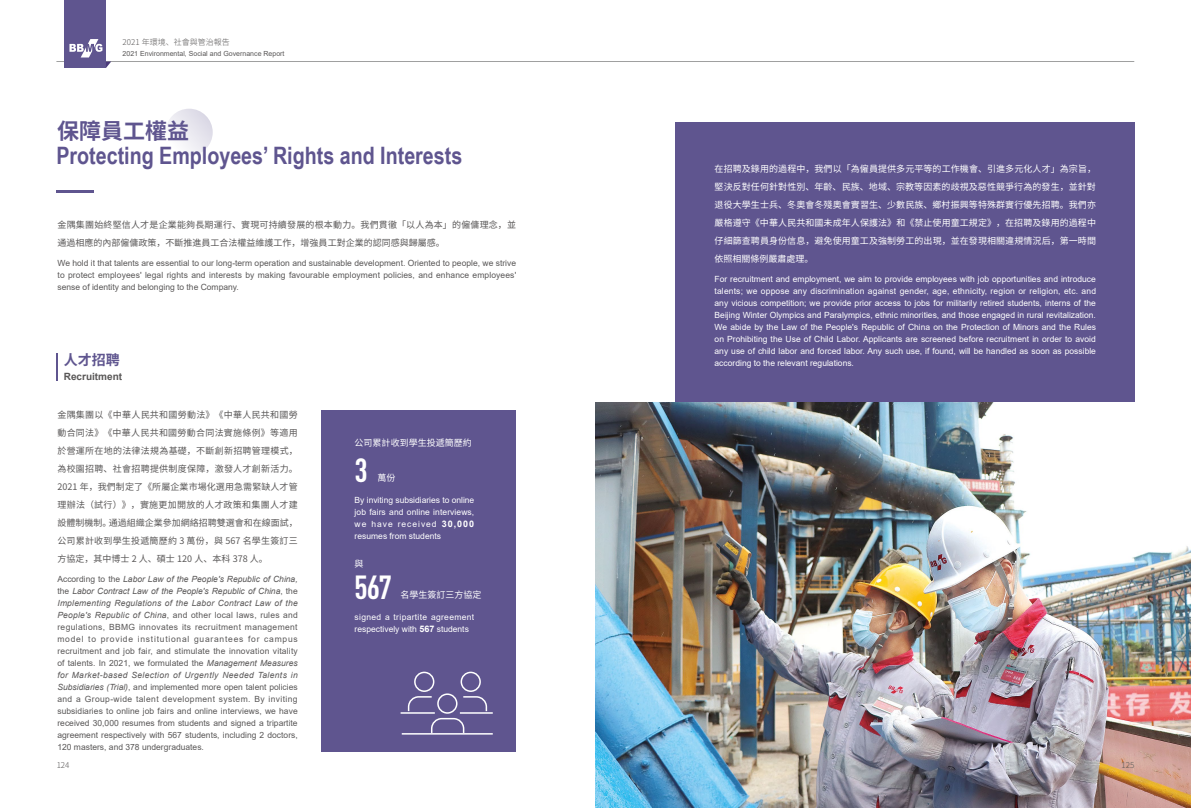
<style>
.page{position:relative;width:1191px;height:808px;background:#fff}
.page>*{position:absolute;margin:0;border:0;box-sizing:border-box;transform-origin:0 0}
.t1{font:700 33px "DIN Cond";color:#fff}
.t2{font:700 24px "Arial Narrow";color:#5f558f}
.t3{font:700 22px "Source Han Sans CN";color:#5f558f}
.t4{font:700 14px "Source Han Sans CN";color:#5f558f}
.t5{font:700 10px "Arial";color:#595757}
.t6{font:9px/18px "Source Han Sans CN";letter-spacing:.01em;color:#fff;text-align:justify}
.t7{font:9px/18px "Source Han Sans CN";color:#595757;text-align:justify}
.t8{font:9px/18px "Source Han Sans CN";letter-spacing:.02em;color:#595757}
.t9{font:8.5px/12px "Arial";color:#595757;text-align:justify}
.t10{font:8.5px/12px "Arial";color:#fff;text-align:justify}
.t11{font:8.5px/12.2px "Arial";letter-spacing:.04em;color:#fff}
.t12{font:300 8px "Source Han Sans CN";color:#595757}
.t13{font:7px "Arial";color:#595757}
.s1{font-style:italic}
.s2{font-weight:700;font-size:9px}
</style>
<div class="page">
<hr style="left:56px;top:61px;width:1078px;height:1px;background:#9fa0a0">
<div style="left:65px;top:0;width:41px;height:68px;background:#5f558f"></div>
<svg style="left:69px;top:39px;width:42px;height:29px"></svg>
<hr style="left:56px;top:190px;width:37px;height:2px;background:#5f558f">
<div style="left:165px;top:109px;width:48px;height:47px;background:linear-gradient(to right,#fbfbfc,#dfdde8);border-radius:50%"></div>
<hr style="left:56px;top:353px;width:2px;height:28px;background:#5f558f">
<div style="left:321px;top:410px;width:195px;height:341px;background:#5f558f"></div>
<svg style="left:400px;top:671px;width:93px;height:64px"></svg>
<div style="left:675px;top:122px;width:459px;height:418px;background:#5f558f"></div>
<img style="left:595px;top:403px;width:596px;height:405px">
<p class="t12" style="left:123px;top:37px;width:109px">2021 年環境、社會與管治報告</p>
<p class="t13" style="left:123px;top:48px;width:163px">2021 Environmental, Social and Governance Report</p>
<h3 class="t3" style="left:57px;top:118px;width:134px">保障員工權益</h3>
<h2 class="t2" style="left:56px;top:137px;width:407px">Protecting Employees’ Rights and Interests</h2>
<p class="t8" style="left:58px;top:216px;width:460px">金隅集團始終堅信人才是企業能夠長期運行、實現可持續發展的根本動力。我們貫徹「以人為本」的僱傭理念，並通過相應的內部僱傭政策，不斷推進員工合法權益維護工作，增強員工對企業的認同感與歸屬感。</p>
<p class="t9" style="left:58px;top:257px;width:460px">We hold it that talents are essential to our long-term operation and sustainable development. Oriented to people, we strive to protect employees' legal rights and interests by making favourable employment policies, and enhance employees' sense of identity and belonging to the Company.</p>
<h3 class="t4" style="left:64px;top:352px;width:57px">人才招聘</h3>
<p class="t5" style="left:64px;top:369px;width:60px">Recruitment</p>
<p class="t7" style="left:57px;top:406px;width:242px">金隅集團以《中華人民共和國勞動法》《中華人民共和國勞動合同法》《中華人民共和國勞動合同法實施條例》等適用於營運所在地的法律法規為基礎，不斷創新招聘管理模式，為校園招聘、社會招聘提供制度保障，激發人才創新活力。2021 年，我們制定了《所屬企業市場化選用急需緊缺人才管理辦法（試行）》，實施更加開放的人才政策和集團人才建設體制機制。通過組織企業參加網絡招聘雙選會和在線面試，公司累計收到學生投遞簡歷約 3 萬份，與 567 名學生簽訂三方協定，其中博士 2 人、碩士 120 人、本科 378 人。</p>
<p class="t9" style="left:57px;top:573px;width:242px">According to the <span class="s1">Labor Law of the People's Republic of China, </span>the <span class="s1">Labor Contract Law of the People's Republic of China</span>, the <span class="s1">Implementing Regulations of the Labor Contract Law of the People's Republic of China</span>, and other local laws, rules and regulations, BBMG innovates its recruitment management model to provide institutional guarantees for campus recruitment and job fair, and stimulate the innovation vitality of talents. In 2021, we formulated the <span class="s1">Management Measures for Market-based Selection of Urgently Needed Talents in Subsidiaries (Trial)</span>, and implemented more open talent policies and a Group-wide talent development system. By inviting subsidiaries to online job fairs and online interviews, we have received 30,000 resumes from students and signed a tripartite agreement respectively with 567 students, including 2 doctors, 120 masters, and 378 undergraduates.</p>
<p class="t12" style="left:57px;top:760px;width:14px">124</p>
<p class="t6" style="left:355px;top:434px;width:118px">公司累計收到學生投遞簡歷約</p>
<h1 class="t1" style="left:355px;top:450px;width:15px">3</h1>
<p class="t6" style="left:377px;top:469px;width:19px">萬份</p>
<p class="t10" style="left:355px;top:494px;width:121px">By inviting subsidiaries to online job fairs and online interviews, we have received <span class="s2">30,000 </span>resumes from students</p>
<p class="t6" style="left:355px;top:555px;width:10px">與</p>
<h1 class="t1" style="left:355px;top:567px;width:39px">567</h1>
<p class="t6" style="left:400px;top:586px;width:82px">名學生簽訂三方協定</p>
<p class="t11" style="left:355px;top:610px;width:121px">signed a tripartite agreement respectively with <span class="s2">567</span> students</p>
<p class="t6" style="left:714px;top:160px;width:383px">在招聘及錄用的過程中，我們以「為僱員提供多元平等的工作機會、引進多元化人才」為宗旨，堅決反對任何針對性別、年齡、民族、地域、宗教等因素的歧視及惡性競爭行為的發生，並針對退役大學生士兵、冬奧會冬殘奧會實習生、少數民族、鄉村振興等特殊群實行優先招聘。我們亦嚴格遵守《中華人民共和國未成年人保護法》和《禁止使用童工規定》，在招聘及錄用的過程中仔細篩查聘員身份信息，避免使用童工及強制勞工的出現，並在發現相關違規情況后，第一時間依照相關條例嚴肅處理。</p>
<p class="t10" style="left:714px;top:273px;width:383px">For recruitment and employment, we aim to provide employees with job opportunities and introduce talents; we oppose any discrimination against gender, age, ethnicity, region or religion, etc. and any vicious competition; we provide prior access to jobs for militarily retired students, interns of the Beijing Winter Olympics and Paralympics, ethnic minorities, and those engaged in rural revitalization.<br>We abide by the Law of the People's Republic of China on the Protection of Minors and the Rules on Prohibiting the Use of Child Labor. Applicants are screened before recruitment in order to avoid any use of child labor and forced labor. Any such use, if found, will be handled as soon as possible according to the relevant regulations.</p>
<p class="t12" style="left:1121px;top:760px;width:14px">125</p>
</div>
